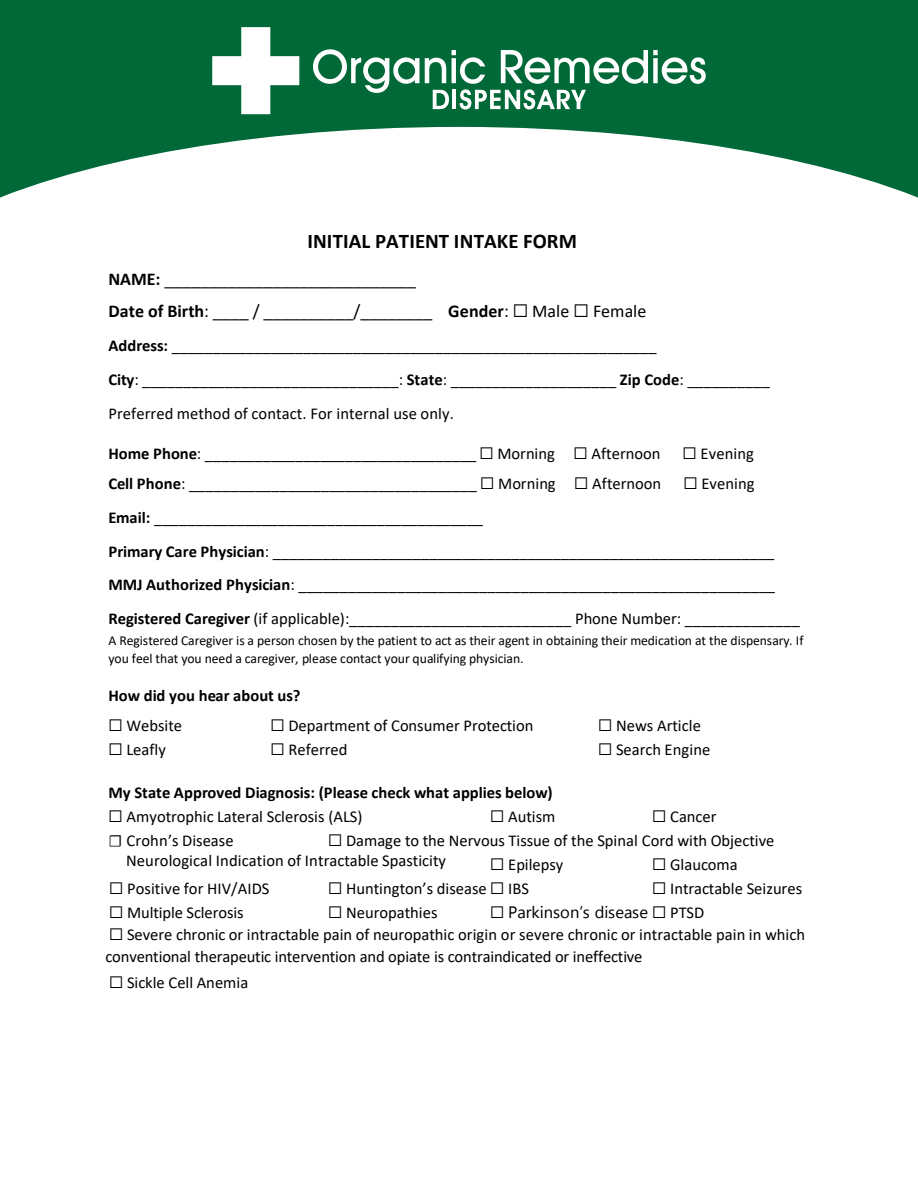
<style>
.page{position:relative;width:918px;height:1188px;background:#fff}
.page>*{position:absolute;margin:0;border:0;box-sizing:border-box;transform-origin:0 0}
.t1{font:700 20.85px "Calibri";letter-spacing:.005em;color:#000}
.t2{font:18px/32.4px "Calibri";color:#000}
.t3{font:16.5px/33.8px "Calibri";color:#000}
.t4{font:700 16.5px/29.7px "Calibri";letter-spacing:.005em;color:#000}
.t5{font:13.65px/17.7px "Calibri";color:#000}
.s1{font-weight:700}
.s2{font-weight:400}
.s3{font-family:"Minion Pro"}
</style>
<div class="page">
<svg style="left:0;top:0;width:918px;height:198px;fill:#006937"></svg>
<svg style="left:212px;top:27px;width:87px;height:87px"></svg>
<svg style="left:313px;top:49px;width:393px;height:61px"></svg>
<p class="t1" style="left:307px;top:226px;width:271px">INITIAL PATIENT INTAKE FORM</p>
<p class="t2" style="left:108px;top:262px;width:540px"><span class="s1">NAME:</span> ____________________________<br><span class="s1">Date of Birth</span>: ____ / __________/________ <span class="s1">Gender</span>: ☐ Male ☐ Female</p>
<p class="t3" style="left:108px;top:329px;width:663px"><span class="s1">Address:</span> ___________________________________________________________<br><span class="s1">City</span>: _______________________________: <span class="s1">State</span>: ____________________ <span class="s1">Zip Code</span>: __________<br>Preferred method of contact. For internal use only.</p>
<p class="t3" style="left:108px;top:436px;width:553px"><span class="s1">Home Phone</span>: _________________________________ ☐ Morning ☐ Afternoon</p>
<p class="t3" style="left:683px;top:436px;width:73px">☐ Evening</p>
<p class="t3" style="left:108px;top:466px;width:554px"><span class="s1">Cell Phone</span>: ___________________________________ ☐ Morning ☐ Afternoon</p>
<p class="t3" style="left:683px;top:466px;width:73px">☐ Evening</p>
<p class="t3" style="left:108px;top:500px;width:693px"><span class="s1">Email:</span> ________________________________________<br><span class="s1">Primary Care Physician</span>: _____________________________________________________________ <span class="s1">MMJ Authorized Physician</span>: __________________________________________________________ <span class="s1">Registered Caregiver</span> (if applicable):___________________________ Phone Number: ______________</p>
<p class="t5" style="left:108px;top:632px;width:697px">A Registered Caregiver is a person chosen by the patient to act as their agent in obtaining their medication at the dispensary. If you feel that you need a caregiver, please contact your qualifying physician.</p>
<p class="t4" style="left:108px;top:681px;width:194px">How did you hear about us? ☐ <span class="s2">Website</span></p>
<p class="t3" style="left:270px;top:708px;width:265px">☐ Department of Consumer Protection</p>
<p class="t3" style="left:598px;top:708px;width:104px">☐ News Article</p>
<p class="t3" style="left:108px;top:732px;width:59px">☐ Leafly</p>
<p class="t3" style="left:270px;top:732px;width:79px">☐ Referred</p>
<p class="t3" style="left:598px;top:732px;width:114px">☐ Search Engine</p>
<p class="t4" style="left:108px;top:780px;width:446px;line-height:24.2px">My State Approved Diagnosis: (Please check what applies below) ☐ <span class="s2">Amyotrophic Lateral Sclerosis (ALS)</span></p>
<p class="t3" style="left:490px;top:800px;width:67px">☐ Autism</p>
<p class="t3" style="left:652px;top:800px;width:66px">☐ Cancer</p>
<p class="t3" style="left:126px;top:830px;width:650px;line-height:19.8px;text-indent:202px">☐ Damage to the Nervous Tissue of the Spinal Cord with Objective<br>Neurological Indication of Intractable Spasticity</p>
<p class="t3" style="left:108px;top:823px;width:127px"><span class="s3">☐</span> Crohn’s Disease</p>
<p class="t3" style="left:490px;top:847px;width:75px">☐ Epilepsy</p>
<p class="t3" style="left:652px;top:847px;width:87px">☐ Glaucoma</p>
<p class="t3" style="left:328px;top:871px;width:202px">☐ Huntington’s disease ☐ IBS</p>
<p class="t3" style="left:652px;top:871px;width:152px">☐ Intractable Seizures</p>
<p class="t3" style="left:328px;top:895px;width:111px">☐ Neuropathies</p>
<p class="t3" style="left:544px;top:895px;width:162px">■▲□■ ▲ ▲ ▲ ☐ PTSD</p>
<p class="t3" style="left:109px;top:876px;width:162px;line-height:24.2px">☐ Positive for HIV/AIDS ☐ Multiple Sclerosis</p>
<p class="t3" style="left:105px;top:923px;width:701px;line-height:21.9px">☐ Severe chronic or intractable pain of neuropathic origin or severe chronic or intractable pain in which conventional therapeutic intervention and opiate is contraindicated or ineffective</p>
<p class="t3" style="left:109px;top:965px;width:141px">☐ Sickle Cell Anemia</p>
</div>
